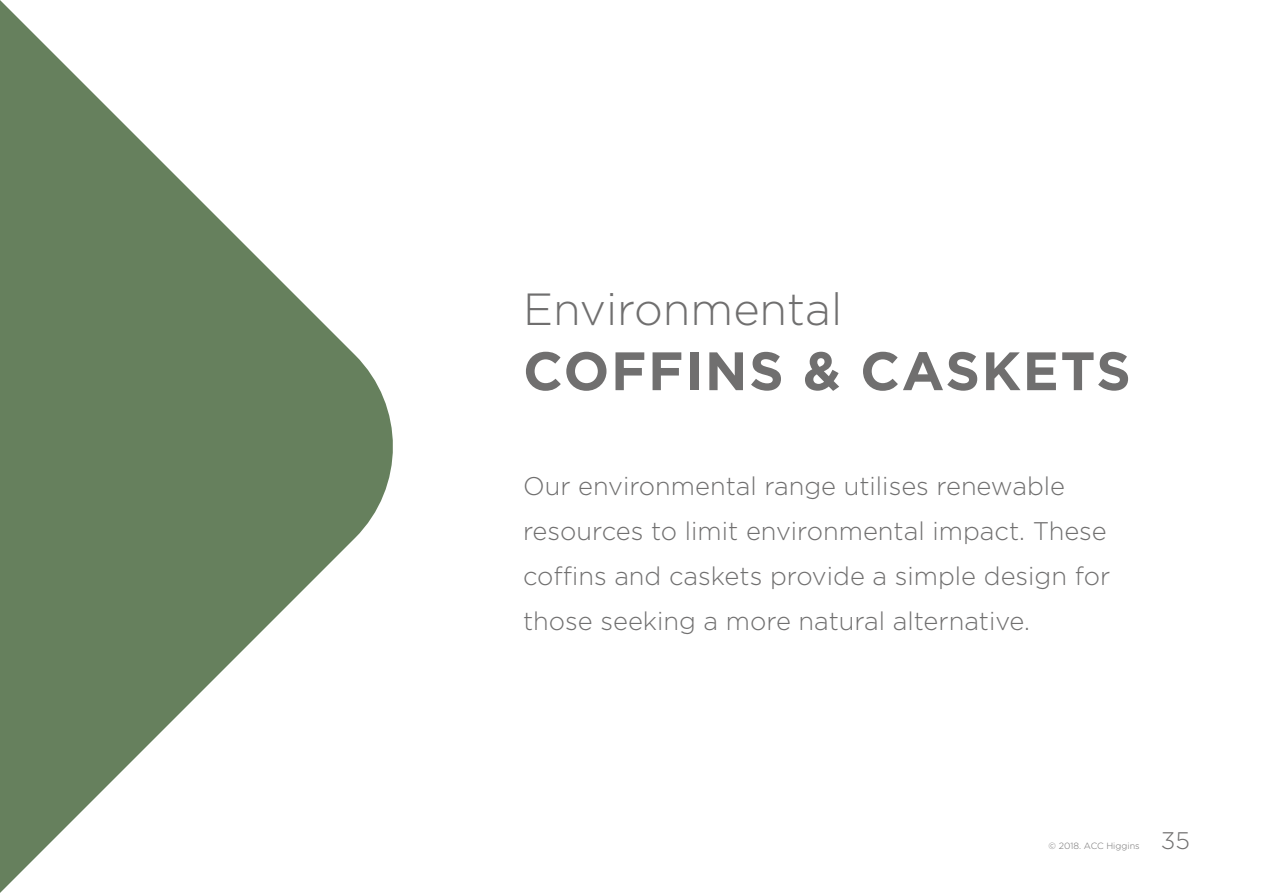
<style>
.page{position:relative;width:1263px;height:893px;background:#fff}
.page>*{position:absolute;margin:0;border:0;box-sizing:border-box;transform-origin:0 0}
.t1{font:700 54px "Gotham";letter-spacing:.03em;color:#706f6f}
.t2{font:300 45px "Gotham";color:#706f6f}
.t3{font:300 25.5px/45px "Gotham";color:#706f6f}
.t4{font:300 24px "Gotham";color:#706f6f}
.t5{font:300 9px "Gotham";color:#706f6f}
</style>
<div class="page">
<svg style="left:0;top:0;width:393px;height:893px;fill:#66805d"></svg>
<h2 class="t2" style="left:523px;top:284px;width:321px">Environmental</h2>
<h1 class="t1" style="left:523px;top:340px;width:609px">COFFINS &amp; CASKETS</h1>
<p class="t3" style="left:523px;top:464px;width:589px">Our environmental range utilises renewable resources to limit environmental impact. These coffins and caskets provide a simple design for those seeking a more natural alternative.</p>
<p class="t5" style="left:1049px;top:841px;width:93px">© 2018. ACC Higgins</p>
<p class="t4" style="left:1161px;top:828px;width:31px">35</p>
</div>
